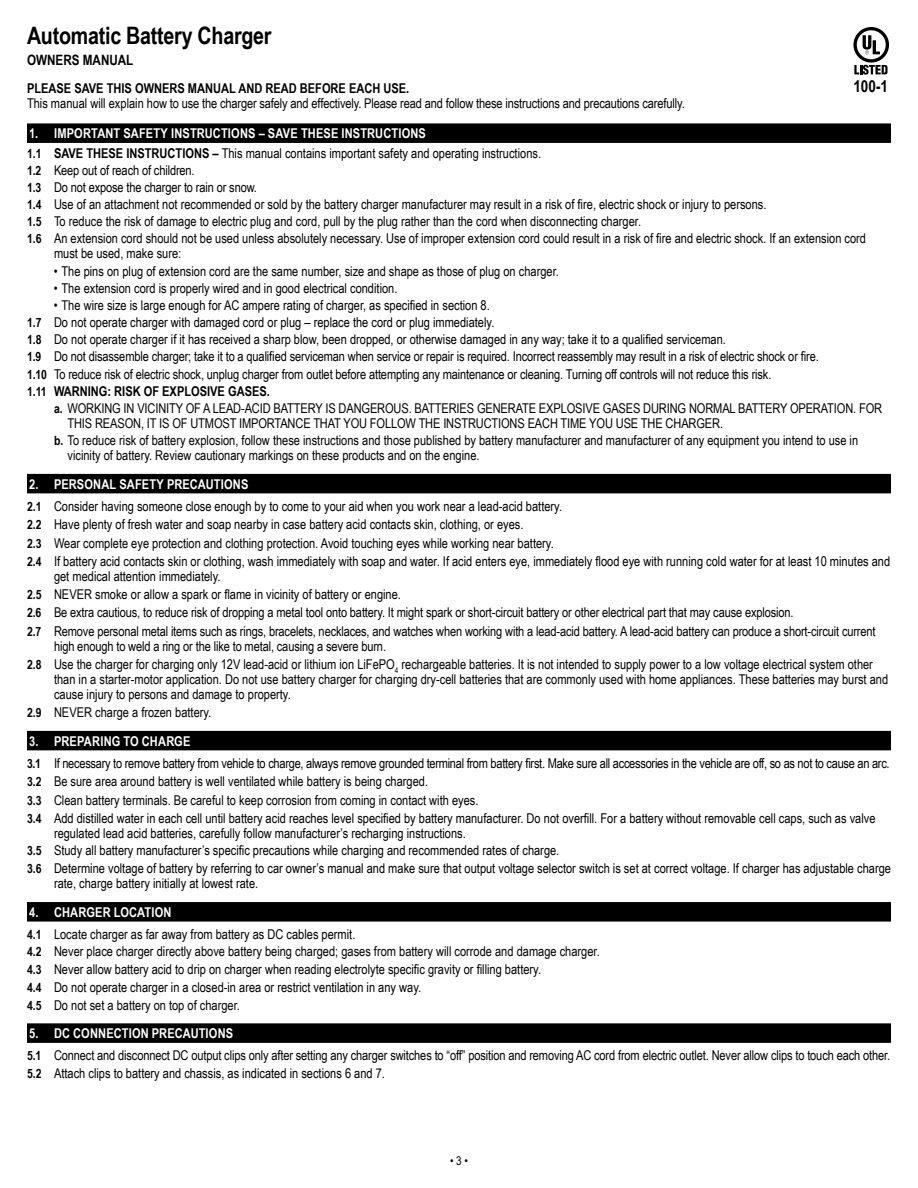
<style>
.page{position:relative;width:918px;height:1188px;background:#fff}
.page>*{position:absolute;margin:0;border:0;box-sizing:border-box;transform-origin:0 0}
.t1{font:700 24px "Arial Narrow";letter-spacing:-.01em;color:#000}
.t2{font:700 16.5px "Arial Narrow";color:#000}
.t3{font:700 14.25px "Arial Narrow";color:#000}
.t4{font:13.5px/17.1px "Arial Narrow";color:#000}
.t5{font:13.5px/22.5px "Arial Narrow";letter-spacing:-.02em;color:#000}
.t6{font:700 13.5px "Arial Narrow";color:#000}
.t7{font:12px "Arial Narrow";color:#000}
.s1{font-weight:700;color:#fff}
.s2{font-weight:700;font-size:12.75px}
.s3{font-weight:700}
</style>
<div class="page">
<div style="left:27px;top:123px;width:864px;height:20px;background:#000"></div>
<div style="left:27px;top:474px;width:864px;height:19px;background:#000"></div>
<div style="left:27px;top:731px;width:864px;height:19px;background:#000"></div>
<div style="left:27px;top:902px;width:864px;height:20px;background:#000"></div>
<div style="left:27px;top:1023px;width:864px;height:20px;background:#000"></div>
<svg style="left:853px;top:27px;width:36px;height:48px"></svg>
<h1 class="t1" style="left:27px;top:18px;width:246px">Automatic Battery Charger</h1>
<p class="t3" style="left:27px;top:49px;width:108px">OWNERS MANUAL</p>
<p class="t6" style="left:27px;top:78px;width:384px">PLEASE SAVE THIS OWNERS MANUAL AND READ BEFORE EACH USE.</p>
<p class="t4" style="left:27px;top:94px;width:659px">This manual will explain how to use the charger safely and effectively. Please read and follow these instructions and precautions carefully.</p>
<p class="t2" style="left:853px;top:73px;width:36px">100-1</p>
<p class="t4" style="left:27px;top:123px;width:516px;line-height:19.5px"><span class="s1">1. IMPORTANT SAFETY INSTRUCTIONS – SAVE THESE INSTRUCTIONS<br></span><span class="s2">1.1</span> <span class="s3">SAVE THESE INSTRUCTIONS –</span> This manual contains important safety and operating instructions.</p>
<p class="t4" style="left:27px;top:161px;width:841px"><span class="s2">1.2</span> Keep out of reach of children.<br><span class="s2">1.3</span> Do not expose the charger to rain or snow.<br><span class="s2">1.4</span> Use of an attachment not recommended or sold by the battery charger manufacturer may result in a risk of fire, electric shock or injury to persons.<br><span class="s2">1.5</span> To reduce the risk of damage to electric plug and cord, pull by the plug rather than the cord when disconnecting charger.<br><span class="s2">1.6</span> An extension cord should not be used unless absolutely necessary. Use of improper extension cord could result in a risk of fire and electric shock. If an extension cord</p>
<p class="t4" style="left:54px;top:245px;width:129px">must be used, make sure:</p>
<p class="t4" style="left:54px;top:262px;width:507px">• The pins on plug of extension cord are the same number, size and shape as those of plug on charger.</p>
<p class="t4" style="left:54px;top:279px;width:345px">• The extension cord is properly wired and in good electrical condition.</p>
<p class="t4" style="left:27px;top:296px;width:793px;text-indent:27px">• The wire size is large enough for AC ampere rating of charger, as specified in section 8.<br><span class="s2">1.7</span> Do not operate charger with damaged cord or plug – replace the cord or plug immediately.<br><span class="s2">1.8</span> Do not operate charger if it has received a sharp blow, been dropped, or otherwise damaged in any way; take it to a qualified serviceman.<br><span class="s2">1.9</span> Do not disassemble charger; take it to a qualified serviceman when service or repair is required. Incorrect reassembly may result in a risk of electric shock or fire.<br><span class="s2">1.10</span> To reduce risk of electric shock, unplug charger from outlet before attempting any maintenance or cleaning. Turning off controls will not reduce this risk.<br><span class="s2">1.11</span> <span class="s3">WARNING: RISK OF EXPLOSIVE GASES.</span></p>
<p class="t4" style="left:68px;top:400px;width:816px;line-height:15px;text-indent:-14px"><span class="s2">a.</span> WORKING IN VICINITY OF A LEAD-ACID BATTERY IS DANGEROUS. BATTERIES GENERATE EXPLOSIVE GASES DURING NORMAL BATTERY OPERATION. FOR<br>THIS REASON, IT IS OF UTMOST IMPORTANCE THAT YOU FOLLOW THE INSTRUCTIONS EACH TIME YOU USE THE CHARGER.</p>
<p class="t4" style="left:68px;top:432px;width:792px;line-height:15px;text-indent:-14px"><span class="s2">b.</span> To reduce risk of battery explosion, follow these instructions and those published by battery manufacturer and manufacturer of any equipment you intend to use in vicinity of battery. Review cautionary markings on these products and on the engine.</p>
<p class="t4" style="left:27px;top:472px;width:537px;line-height:22.5px"><span class="s1">2. PERSONAL SAFETY PRECAUTIONS<br></span><span class="s2">2.1</span> Consider having someone close enough by to come to your aid when you work near a lead-acid battery.</p>
<p class="t4" style="left:27px;top:515px;width:865px;line-height:18.3px"><span class="s2">2.2</span> Have plenty of fresh water and soap nearby in case battery acid contacts skin, clothing, or eyes.<br><span class="s2">2.3</span> Wear complete eye protection and clothing protection. Avoid touching eyes while working near battery.<br><span class="s2">2.4</span> If battery acid contacts skin or clothing, wash immediately with soap and water. If acid enters eye, immediately flood eye with running cold water for at least 10 minutes and</p>
<p class="t4" style="left:27px;top:566px;width:850px;line-height:18.3px;text-indent:27px">get medical attention immediately.<br><span class="s2">2.5</span> NEVER smoke or allow a spark or flame in vicinity of battery or engine.<br><span class="s2">2.6</span> Be extra cautious, to reduce risk of dropping a metal tool onto battery. It might spark or short-circuit battery or other electrical part that may cause explosion.<br><span class="s2">2.7</span> Remove personal metal items such as rings, bracelets, necklaces, and watches when working with a lead-acid battery. A lead-acid battery can produce a short-circuit current</p>
<p class="t4" style="left:27px;top:636px;width:848px;line-height:18.3px;text-indent:27px">high enough to weld a ring or the like to metal, causing a severe burn.<br><span class="s2">2.8</span> Use the charger for charging only 12V lead-acid or lithium ion LiFePO<sub>4</sub> rechargeable batteries. It is not intended to supply power to a low voltage electrical system other</p>
<p class="t4" style="left:54px;top:671px;width:836px;line-height:15px">than in a starter-motor application. Do not use battery charger for charging dry-cell batteries that are commonly used with home appliances. These batteries may burst and cause injury to persons and damage to property.</p>
<p class="t4" style="left:27px;top:703px;width:186px"><span class="s2">2.9</span> NEVER charge a frozen battery.</p>
<p class="t5" style="left:27px;top:729px;width:864px"><span class="s1">3. PREPARING TO CHARGE<br></span><span class="s2">3.1</span> If necessary to remove battery from vehicle to charge, always remove grounded terminal from battery first. Make sure all accessories in the vehicle are off, so as not to cause an arc.</p>
<p class="t4" style="left:27px;top:772px;width:850px;line-height:18.3px"><span class="s2">3.2</span> Be sure area around battery is well ventilated while battery is being charged.<br><span class="s2">3.3</span> Clean battery terminals. Be careful to keep corrosion from coming in contact with eyes.<br><span class="s2">3.4</span> Add distilled water in each cell until battery acid reaches level specified by battery manufacturer. Do not overfill. For a battery without removable cell caps, such as valve</p>
<p class="t4" style="left:27px;top:824px;width:866px;line-height:17.7px;text-indent:27px">regulated lead acid batteries, carefully follow manufacturer’s recharging instructions.<br><span class="s2">3.5</span> Study all battery manufacturer’s specific precautions while charging and recommended rates of charge.<br><span class="s2">3.6</span> Determine voltage of battery by referring to car owner’s manual and make sure that output voltage selector switch is set at correct voltage. If charger has adjustable charge</p>
<p class="t4" style="left:54px;top:874px;width:206px">rate, charge battery initially at lowest rate.</p>
<p class="t4" style="left:27px;top:900px;width:330px;line-height:22px"><span class="s1">4. CHARGER LOCATION<br></span><span class="s2">4.1</span> Locate charger as far away from battery as DC cables permit.</p>
<p class="t4" style="left:27px;top:942px;width:574px;line-height:17.7px"><span class="s2">4.2</span> Never place charger directly above battery being charged; gases from battery will corrode and damage charger.<br><span class="s2">4.3</span> Never allow battery acid to drip on charger when reading electrolyte specific gravity or filling battery.<br><span class="s2">4.4</span> Do not operate charger in a closed-in area or restrict ventilation in any way.<br><span class="s2">4.5</span> Do not set a battery on top of charger.</p>
<p class="t4" style="left:27px;top:1022px;width:865px;line-height:22px"><span class="s1">5. DC CONNECTION PRECAUTIONS<br></span><span class="s2">5.1</span> Connect and disconnect DC output clips only after setting any charger switches to “off” position and removing AC cord from electric outlet. Never allow clips to touch each other.</p>
<p class="t4" style="left:27px;top:1064px;width:360px"><span class="s2">5.2</span> Attach clips to battery and chassis, as indicated in sections 6 and 7.</p>
<p class="t7" style="left:450px;top:1152px;width:19px">• 3 •</p>
</div>
